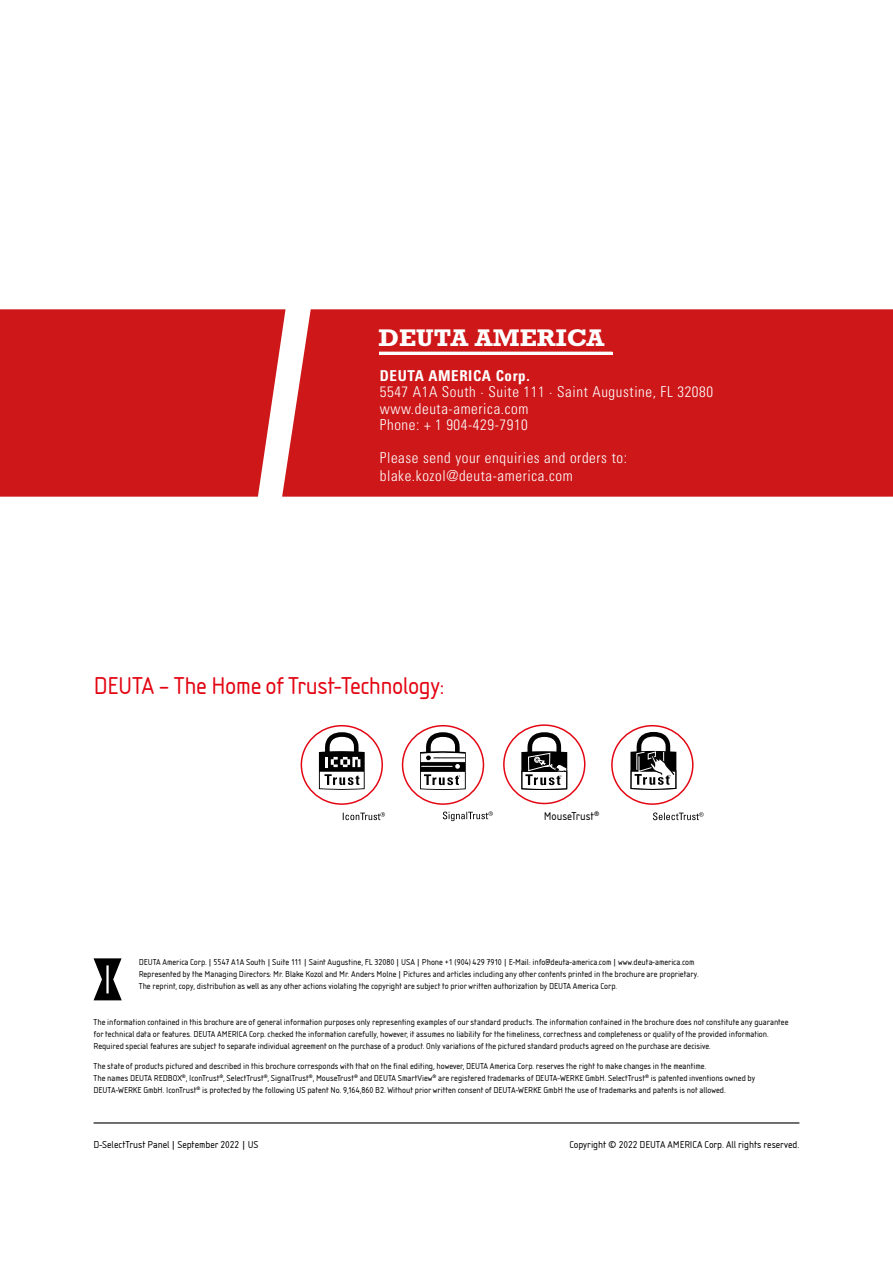
<style>
.page{position:relative;width:893px;height:1263px;background:#fff}
.page>*{position:absolute;margin:0;border:0;box-sizing:border-box;transform-origin:0 0}
.t1{font:25.35px "Isonorm";letter-spacing:-.02em;color:#e30613}
.t2{font:700 24.45px "Rockwell";color:#fff;scale:1.05 1}
.t3{font:300 condensed 15px/16.5px "Univers";letter-spacing:.04em;color:#fff}
.t4{font:700 condensed 15px "Univers";letter-spacing:.04em;color:#fff}
.t5{font:11.85px "Isonorm";letter-spacing:-.005em;color:#000}
.t6{font:10.5px "Isonorm";color:#000}
.t7{font:9px/12px "Isonorm";color:#000}
</style>
<div class="page">
<hr style="left:94px;top:1122px;width:705px;height:1px;background:#000">
<svg style="left:94px;top:958px;width:28px;height:42px"></svg>
<div style="left:301px;top:725px;width:82px;height:80px;border:2px solid #e30613;border-radius:50%"></div>
<div style="left:611px;top:725px;width:82px;height:80px;border:2px solid #e30613;border-radius:50%"></div>
<div style="left:402px;top:725px;width:82px;height:80px;border:2px solid #e30613;border-radius:50%"></div>
<div style="left:503px;top:724px;width:82px;height:80px;border:2px solid #e30613;border-radius:50%"></div>
<svg style="left:343px;top:812px;width:42px;height:8px"></svg>
<svg style="left:443px;top:811px;width:50px;height:10px"></svg>
<svg style="left:653px;top:812px;width:51px;height:8px"></svg>
<svg style="left:319px;top:732px;width:46px;height:58px"></svg>
<svg style="left:521px;top:732px;width:46px;height:58px"></svg>
<svg style="left:420px;top:732px;width:46px;height:58px"></svg>
<hr style="left:421px;top:766px;width:32px;height:1px;background:#fff">
<svg style="left:630px;top:732px;width:46px;height:58px"></svg>
<div style="left:0;top:309px;width:282px;height:188px;background:#cd1719"></div>
<div style="left:282px;top:309px;width:611px;height:188px;background:#cd1719"></div>
<hr style="left:379px;top:352px;width:233px;height:2px;background:#fff">
<hr style="left:379px;top:354px;width:233px;height:1px;background:#fff">
<h2 class="t2" style="left:378px;top:323px;width:217px">DEUTA AMERICA</h2>
<h3 class="t4" style="left:380px;top:366px;width:151px">DEUTA AMERICA Corp.</h3>
<h3 class="t3" style="left:380px;top:383px;width:335px">5547 A1A South . Suite 111 . Saint Augustine, FL 32080 www.deuta-america.com<br>Phone: + 1 904-429-7910</h3>
<h3 class="t3" style="left:380px;top:449px;width:249px;line-height:18px">Please send your enquiries and orders to: blake.kozol@deuta-america.com</h3>
<h1 class="t1" style="left:94px;top:671px;width:352px">DEUTA – The Home of Trust-Technology:</h1>
<h3 class="t5" style="left:544px;top:809px;width:57px">MouseTrust<sup>®</sup></h3>
<p class="t7" style="left:139px;top:956px;width:562px">DEUTA America Corp. |5547 A1A South| Suite 111 | Saint Augustine, FL 32080 |USA|Phone +1 (904) 429 7910 | E-Mail: info@deuta-america.com|www.deuta-america.com<br>Represented by the Managing Directors: Mr. Blake Kozol and Mr. Anders Molne|Pictures and articles including any other contents printed in the brochure are proprietary.<br>The reprint, copy, distribution as well as any other actions violating the copyright are subject to prior written authorization by DEUTA America Corp.</p>
<p class="t7" style="left:94px;top:1016px;width:696px">The information contained in this brochure are of general information purposes only representing examples of our standard products. The information contained in the brochure does not constitute any guarantee for technical data or features. DEUTA AMERICA Corp. checked the information carefully, however, it assumes no liability for the timeliness, correctness and completeness or quality of the provided information.<br>Required special features are subject to separate individual agreement on the purchase of a product. Only variations of the pictured standard products agreed on the purchase are decisive.</p>
<p class="t7" style="left:94px;top:1060px;width:663px">The state of products pictured and described in this brochure corresponds with that on the final editing, however, DEUTA America Corp. reserves the right to make changes in the meantime.<br>The names DEUTA REDBOX<sup>®</sup>, IconTrust<sup>®</sup>, SelectTrust<sup>®</sup>, SignalTrust<sup>®</sup>, MouseTrust<sup>®</sup> and DEUTA SmartView<sup>®</sup> are registered trademarks of DEUTA-WERKE GmbH. SelectTrust<sup>®</sup> is patented inventions owned by<br>DEUTA-WERKE GmbH. IconTrust<sup>®</sup> is protected by the following US patent No. 9,164,860 B2. Without prior written consent of DEUTA-WERKE GmbH the use of trademarks and patents is not allowed.</p>
<p class="t6" style="left:94px;top:1138px;width:166px">D-SelectTrust Panel| September 2022 |US</p>
<p class="t6" style="left:569px;top:1139px;width:231px">Copyright © 2022 DEUTA AMERICA Corp. All rights reserved.</p>
</div>
